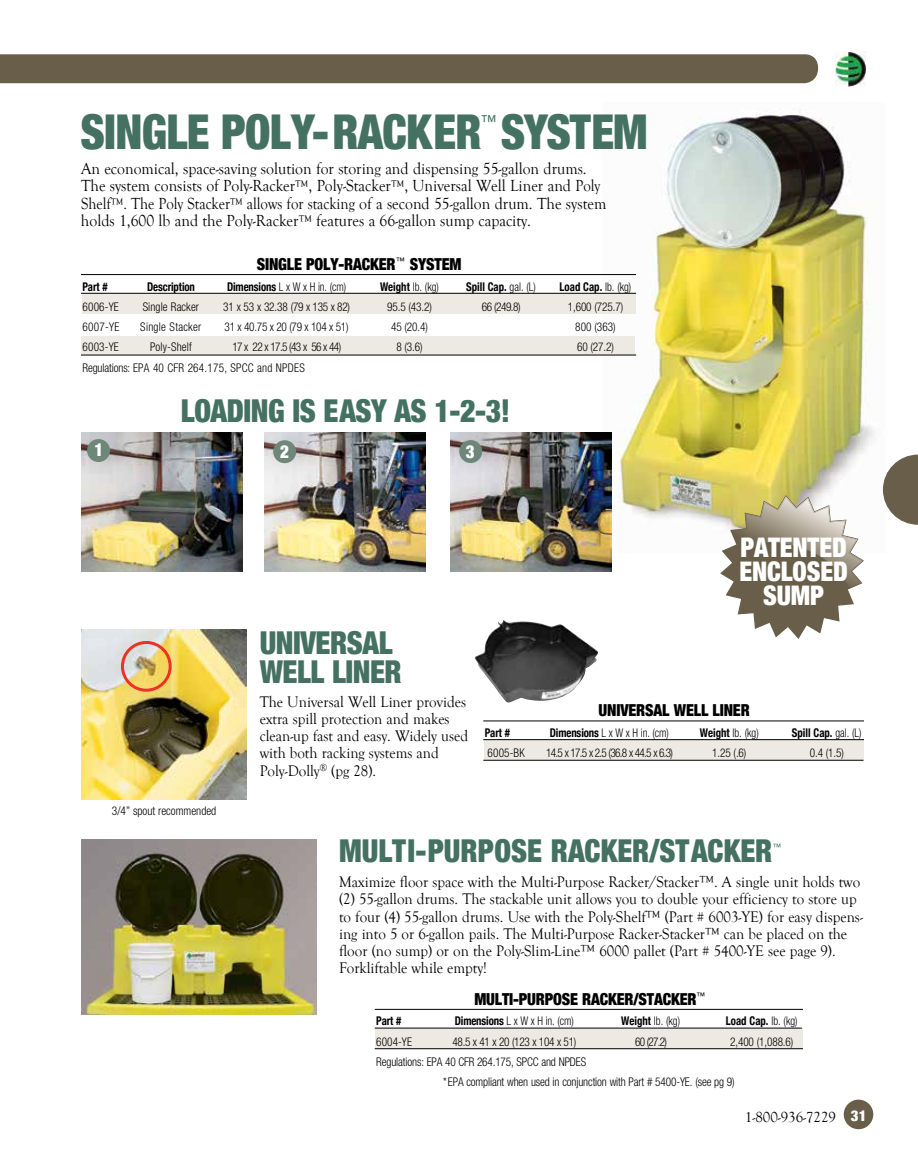
<style>
.page{position:relative;width:918px;height:1175px;background:#fff}
.page>*{position:absolute;margin:0;border:0;box-sizing:border-box;transform-origin:0 0}
.t1{font:900 condensed 48px "Helvetica Neue";letter-spacing:-.015em;color:#447161;scale:.95 1}
.t2{font:900 condensed 31.5px/28.5px "Helvetica Neue";letter-spacing:-.015em;color:#447161;scale:.95 1}
.t3{font:900 condensed 27px/24px "Helvetica Neue";letter-spacing:-.005em;color:#fff;text-align:center;scale:.95 1}
.t4{font:900 condensed 18px "Helvetica Neue";color:#fff;scale:.95 1}
.t5{font:16.5px/17.2px "Goudy Old Style T";color:#000;scale:.95 1}
.t6{font:900 condensed 16.5px "Helvetica Neue";letter-spacing:-.01em;color:#000;scale:.96 1}
.t7{font:16.5px "Helvetica Neue";color:#447161;scale:.95 1}
.t8{font:15.75px/17.2px "Goudy Old Style T";color:#000;scale:.95 1}
.t9{font:15px "Goudy Old Style T";color:#000}
.t10{font:300 condensed 12px "Helvetica Neue";letter-spacing:-.01em;color:#000;scale:.94 1}
.t11{font:300 condensed 12px "Helvetica Neue";letter-spacing:-.01em;color:#000;scale:.9 1}
.t12{font:700 condensed 12px "Helvetica Neue";color:#000;scale:.9 1}
.t13{font:300 condensed 12px "Helvetica Neue";letter-spacing:.02em;color:#000;scale:.94 1}
.t14{font:300 condensed 12px "Helvetica Neue";letter-spacing:-.01em;color:#000;scale:.95 1}
.t15{font:300 condensed 12px "Helvetica Neue";letter-spacing:-.055em;color:#000;scale:.94 1}
.t16{font:300 condensed 12px "Helvetica Neue";letter-spacing:.025em;color:#000;scale:.94 1}
.t17{font:300 condensed 12px "Helvetica Neue";letter-spacing:.01em;color:#000;scale:.94 1}
.t18{font:300 condensed 12px "Helvetica Neue";letter-spacing:.015em;color:#000;scale:.94 1}
.t19{font:8.7px "Helvetica Neue";color:#447161;scale:.95 1}
.s1{font-size:15.75px}
.s2{font-weight:700}
.s3{font-weight:300}
.s4{font-size:16.5px}
.s5{font-family:"Helvetica Neue";font-weight:900;font-stretch:condensed;color:#fff}
</style>
<div class="page">
<img style="left:603px;top:109px;width:280px;height:444px">
<div style="left:81px;top:336px;width:554px;height:19px;background:#ede9e3"></div>
<div style="left:844px;top:1099px;width:29px;height:30px;background:#695e4a;border-radius:50%"></div>
<svg style="left:883px;top:454px;width:35px;height:71px"></svg>
<div style="left:0;top:54px;width:818px;height:29px;background:#695e4a"></div>
<img style="left:835px;top:52px;width:30px;height:35px">
<img style="left:82px;top:433px;width:161px;height:139px">
<img style="left:265px;top:433px;width:161px;height:139px">
<img style="left:450px;top:433px;width:161px;height:139px">
<img style="left:81px;top:839px;width:235px;height:175px">
<img style="left:81px;top:629px;width:166px;height:170px">
<img style="left:475px;top:620px;width:123px;height:83px">
<div style="left:87px;top:439px;width:23px;height:23px;background:#6e8778;border-radius:50%"></div>
<div style="left:273px;top:440px;width:23px;height:23px;background:#6e8778;border-radius:50%"></div>
<div style="left:459px;top:440px;width:23px;height:23px;background:#6e8778;border-radius:50%"></div>
<div style="left:82px;top:293px;width:554px;height:20px;background:#ede9e3"></div>
<hr style="left:81px;top:293px;width:555px;height:1px;background:#000">
<hr style="left:81px;top:274px;width:555px;height:1px;background:#000">
<hr style="left:81px;top:355px;width:555px;height:1px;background:#000">
<div style="left:376px;top:1027px;width:427px;height:21px;background:#ede9e3"></div>
<hr style="left:375px;top:1027px;width:427px;height:1px;background:#000">
<hr style="left:375px;top:1009px;width:428px;height:1px;background:#000">
<hr style="left:375px;top:1048px;width:428px;height:1px;background:#000">
<div style="left:484px;top:739px;width:380px;height:21px;background:#ede9e3"></div>
<hr style="left:483px;top:739px;width:381px;height:1px;background:#000">
<hr style="left:483px;top:720px;width:381px;height:1px;background:#000">
<hr style="left:483px;top:760px;width:381px;height:1px;background:#000">
<div style="left:121px;top:641px;width:51px;height:50px;border:3px solid #ee3124;border-radius:50%"></div>
<svg style="left:720px;top:495px;width:144px;height:144px"></svg>
<h1 class="t1" style="left:80px;top:92px;width:599px">SINGLE POLY-RACKER SYSTEM</h1>
<p class="t7" style="left:481px;top:109px;width:18px">™</p>
<p class="t5" style="left:81px;top:160px;width:554px">An economical, space-saving solution for storing and dispensing 55-gallon drums.<br>The system consists of Poly-Racker<span class="s1">™</span>, Poly-Stacker<span class="s1">™</span>, Universal Well Liner and Poly Shelf<span class="s1">™</span>. The Poly Stacker<span class="s1">™</span> allows for stacking of a second 55-gallon drum. The system holds 1,600 lb and the Poly-Racker<span class="s1">™</span> features a 66-gallon sump capacity.</p>
<p class="t6" style="left:257px;top:251px;width:215px">SINGLE POLY-RACKER<sup>™</sup> SYSTEM</p>
<p class="t12" style="left:82px;top:276px;width:29px">Part #</p>
<p class="t12" style="left:147px;top:276px;width:55px">Description</p>
<p class="t11" style="left:227px;top:279px;width:134px"><span class="s2">Dimensions</span> L x W x H in. (cm)</p>
<p class="t11" style="left:380px;top:279px;width:67px"><span class="s2">Weight</span> lb. (kg)</p>
<p class="t12" style="left:466px;top:276px;width:79px">Spill Cap. <span class="s3">gal. (L)</span></p>
<p class="t12" style="left:560px;top:276px;width:81px">Load Cap. <span class="s3">lb. (kg)</span></p>
<p class="t10" style="left:82px;top:300px;width:40px">6006-YE</p>
<p class="t17" style="left:143px;top:300px;width:61px">Single Racker</p>
<p class="t10" style="left:223px;top:300px;width:136px">31 x 53 x 32.38 (79 x 135 x 82)</p>
<p class="t10" style="left:387px;top:300px;width:49px">95.5 (43.2)</p>
<p class="t10" style="left:482px;top:300px;width:43px">66 (249.8)</p>
<p class="t10" style="left:568px;top:300px;width:60px">1,600 (725.7)</p>
<p class="t10" style="left:82px;top:320px;width:41px">6007-YE</p>
<p class="t16" style="left:140px;top:320px;width:66px">Single Stacker</p>
<p class="t10" style="left:225px;top:320px;width:133px">31 x 40.75 x 20 (79 x 104 x 51)</p>
<p class="t10" style="left:391px;top:320px;width:41px">45 (20.4)</p>
<p class="t10" style="left:575px;top:320px;width:45px">800 (363)</p>
<p class="t10" style="left:82px;top:340px;width:40px">6003-YE</p>
<p class="t18" style="left:150px;top:340px;width:46px">Poly-Shelf</p>
<p class="t15" style="left:232px;top:340px;width:117px">17 x 22 x 17.5 (43 x 56 x 44)</p>
<p class="t10" style="left:396px;top:340px;width:29px">8 (3.6)</p>
<p class="t10" style="left:577px;top:340px;width:41px">60 (27.2)</p>
<p class="t13" style="left:83px;top:360px;width:238px">Regulations: EPA 40 CFR 264.175, SPCC and NPDES</p>
<h2 class="t2" style="left:181px;top:395px;width:348px">LOADING IS EASY AS 1-2-3!</h2>
<p class="t4" style="left:94px;top:435px;width:11px">1</p>
<p class="t4" style="left:280px;top:436px;width:11px">2</p>
<p class="t4" style="left:466px;top:436px;width:11px">3</p>
<p class="t14" style="left:112px;top:804px;width:111px">3/4” spout recommended</p>
<h2 class="t2" style="left:260px;top:627px;width:151px">UNIVERSAL<br>WELL LINER</h2>
<p class="t8" style="left:260px;top:693px;width:221px">The Universal Well Liner provides extra spill protection and makes clean-up fast and easy. Widely used with both racking systems and<br>Poly-Dolly<sup>®</sup> (pg 28).</p>
<h3 class="t3" style="left:739px;top:534px;width:116px">PATENTED<br>ENCLOSED<br>SUMP</h3>
<p class="t6" style="left:599px;top:697px;width:159px">UNIVERSAL WELL LINER</p>
<p class="t12" style="left:485px;top:722px;width:29px">Part #</p>
<p class="t11" style="left:550px;top:725px;width:134px"><span class="s2">Dimensions</span> L x W x H in. (cm)</p>
<p class="t11" style="left:700px;top:725px;width:67px"><span class="s2">Weight</span> lb. (kg)</p>
<p class="t12" style="left:792px;top:722px;width:79px">Spill Cap. <span class="s3">gal. (L)</span></p>
<p class="t10" style="left:488px;top:746px;width:41px">6005-BK</p>
<p class="t10" style="left:546px;top:746px;width:137px">14.5 x 17.5 x 2.5 (36.8 x 44.5 x 6.3)</p>
<p class="t10" style="left:712px;top:746px;width:38px">1.25 (.6)</p>
<p class="t10" style="left:810px;top:746px;width:38px">0.4 (1.5)</p>
<h2 class="t2" style="left:339px;top:835px;width:458px">MULTI-PURPOSE RACKER/STACKER</h2>
<p class="t19" style="left:773px;top:840px;width:10px">™</p>
<p class="t8" style="left:339px;top:873px;width:553px">Maximize floor space with the Multi-Purpose Racker/Stacker<span class="s4">™</span>. A single unit holds two (2) 55-gallon drums. The stackable unit allows you to double your efficiency to store up to four (4) 55-gallon drums. Use with the Poly-Shelf<span class="s4">™</span> (Part # 6003-YE) for easy dispens&shy;ing into 5 or 6-gallon pails. The Multi-Purpose Racker-Stacker<span class="s4">™</span> can be placed on the floor (no sump) or on the Poly-Slim-Line<span class="s4">™</span> 6000 pallet (Part # 5400-YE see page 9).<br>Forkliftable while empty!</p>
<p class="t6" style="left:474px;top:985px;width:242px">MULTI-PURPOSE RACKER/STACKER<sup>™</sup></p>
<p class="t12" style="left:376px;top:1011px;width:29px">Part #</p>
<p class="t11" style="left:455px;top:1014px;width:134px"><span class="s2">Dimensions</span> L x W x H in. (cm)</p>
<p class="t11" style="left:621px;top:1014px;width:67px"><span class="s2">Weight</span> lb. (kg)</p>
<p class="t12" style="left:726px;top:1011px;width:81px">Load Cap. <span class="s3">lb. (kg)</span></p>
<p class="t10" style="left:376px;top:1034px;width:40px">6004-YE</p>
<p class="t10" style="left:452px;top:1034px;width:133px">48.5 x 41 x 20 (123 x 104 x 51)</p>
<p class="t10" style="left:635px;top:1034px;width:35px">60 (27.2)</p>
<p class="t10" style="left:730px;top:1034px;width:69px">2,400 (1,088.6)</p>
<p class="t10" style="left:376px;top:1054px;width:225px">Regulations: EPA 40 CFR 264.175, SPCC and NPDES</p>
<p class="t10" style="left:443px;top:1074px;width:312px">*EPA compliant when used in conjunction with Part # 5400-YE. (see pg 9)</p>
<p class="t9" style="left:745px;top:1108px;width:123px">1-800-936-7229 <span class="s5">31</span></p>
</div>
